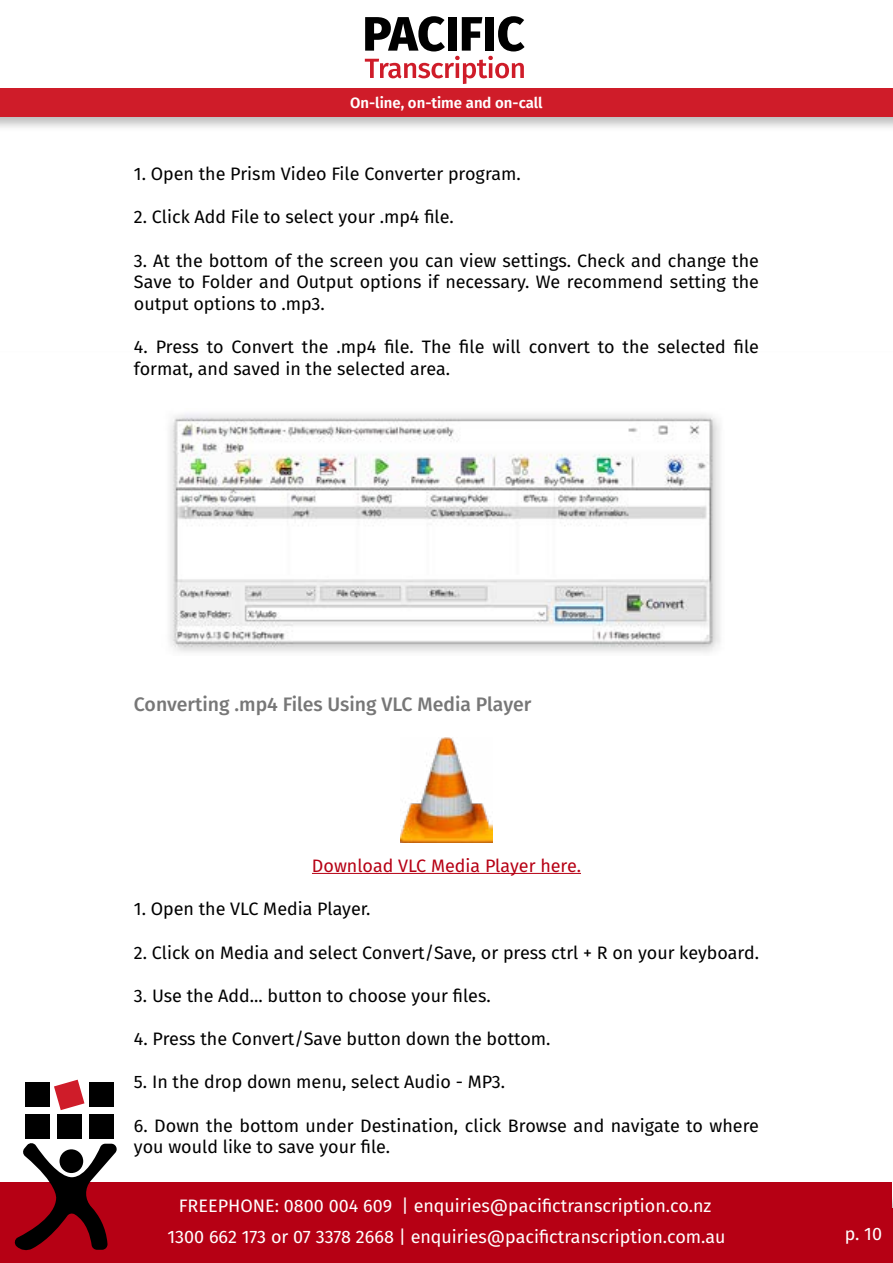
<style>
.page{position:relative;width:893px;height:1263px;background:#fff}
.page>*{position:absolute;margin:0;border:0;box-sizing:border-box;transform-origin:0 0}
.t1{font:500 19.5px "Fira Sans";color:#777}
.t2{font:18px/21.6px "Fira Sans";color:#000}
.t3{font:18px/30.3px "Fira Sans";color:#fff;text-align:center}
.t4{font:18px "Fira Sans";color:#b60014}
.t5{font:600 15px "Fira Sans";color:#fff}
</style>
<div class="page">
<div style="left:0;top:1209px;width:893px;height:54px;background:#b60014"></div>
<div style="left:0;top:1182px;width:891px;height:44px;background:#b60014"></div>
<svg style="left:14px;top:1143px;width:103px;height:108px"></svg>
<div style="left:60px;top:1149px;width:23px;height:24px;background:#000;border-radius:50%"></div>
<div style="left:25px;top:1082px;width:25px;height:25px;background:#000"></div>
<svg style="left:54px;top:1080px;width:30px;height:30px"></svg>
<div style="left:89px;top:1082px;width:25px;height:25px;background:#000"></div>
<div style="left:25px;top:1114px;width:25px;height:25px;background:#000"></div>
<div style="left:57px;top:1114px;width:25px;height:25px;background:#000"></div>
<div style="left:89px;top:1114px;width:25px;height:25px;background:#000"></div>
<div style="left:0;top:88px;width:893px;height:28px;background:#cf1c29"></div>
<svg style="left:365px;top:16px;width:160px;height:68px"></svg>
<img style="left:169px;top:414px;width:551px;height:239px">
<hr style="left:312px;top:873px;width:269px;height:1px;background:#b60014">
<img style="left:401px;top:738px;width:91px;height:104px">
<p class="t5" style="left:350px;top:90px;width:194px">On-line, on-time and on-call</p>
<p class="t2" style="left:134px;top:163px;width:388px">1. Open the Prism Video File Converter program.</p>
<p class="t2" style="left:134px;top:206px;width:321px">2. Click Add File to select your .mp4 file.</p>
<p class="t2" style="left:134px;top:249px;width:627px;text-align:justify">3. At the bottom of the screen you can view settings. Check and change the Save to Folder and Output options if necessary. We recommend setting the output options to .mp3.</p>
<p class="t2" style="left:134px;top:335px;width:627px">4. Press to Convert the .mp4 file. The file will convert to the selected file format, and saved in the selected area.</p>
<p class="t1" style="left:134px;top:689px;width:399px">Converting .mp4 Files Using VLC Media Player</p>
<p class="t4" style="left:312px;top:852px;width:271px">Download VLC Media Player here.</p>
<p class="t2" style="left:134px;top:898px;width:238px">1. Open the VLC Media Player.</p>
<p class="t2" style="left:134px;top:941px;width:627px">2. Click on Media and select Convert/Save, or press ctrl + R on your keyboard.</p>
<p class="t2" style="left:134px;top:984px;width:358px">3. Use the Add... button to choose your files.</p>
<p class="t2" style="left:134px;top:1027px;width:418px">4. Press the Convert/Save button down the bottom.</p>
<p class="t2" style="left:134px;top:1071px;width:373px">5. In the drop down menu, select Audio - MP3.</p>
<p class="t2" style="left:134px;top:1114px;width:627px">6. Down the bottom under Destination, click Browse and navigate to where you would like to save your file.</p>
<p class="t3" style="left:167px;top:1190px;width:560px">FREEPHONE: 0800 004 609 | enquiries@pacifictranscription.co.nz<br>1300 662 173 or 07 3378 2668 | enquiries@pacifictranscription.com.au</p>
<p class="t3" style="left:845px;top:1218px;width:39px">p. 10</p>
</div>
